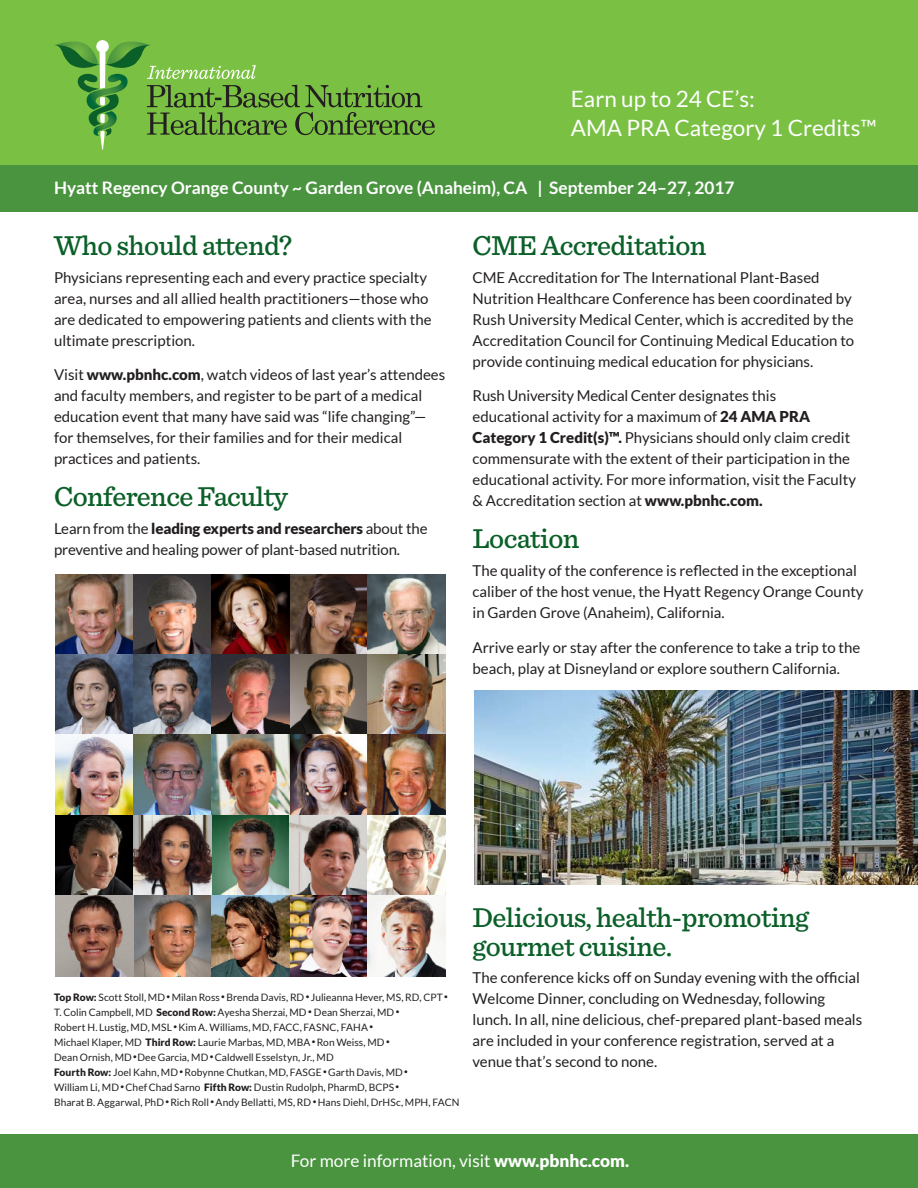
<style>
.page{position:relative;width:918px;height:1188px;background:#fff}
.page>*{position:absolute;margin:0;border:0;box-sizing:border-box;transform-origin:0 0}
.t1{font:500 28.5px/28.5px "Sentinel";letter-spacing:-.02em;color:#0b5f28}
.t2{font:22.5px/28.5px "Lato";color:#fff}
.t3{font:700 17.25px "Lato";color:#fff}
.t4{font:17.25px "Lato";color:#fff}
.t5{font:15px/21px "Lato";color:#231f20}
.t6{font:10.2px/15px "Lato";letter-spacing:.005em;color:#231f20}
.s1{font-weight:900}
.s2{font-size:7.5px}
</style>
<div class="page">
<div style="left:0;top:0;width:918px;height:212px;background:#7ac143"></div>
<div style="left:0;top:1134px;width:918px;height:54px;background:#4a943f"></div>
<div style="left:0;top:165px;width:918px;height:47px;background:#4a943f"></div>
<svg style="left:54px;top:40px;width:381px;height:110px"></svg>
<img style="left:474px;top:691px;width:444px;height:194px">
<img style="left:55px;top:574px;width:391px;height:402px">
<h2 class="t2" style="left:571px;top:85px;width:307px">Earn up to 24 CE’s:<br>AMA PRA Category 1 Credits™</h2>
<p class="t3" style="left:54px;top:178px;width:682px">Hyatt Regency Orange County ~ Garden Grove (Anaheim), CA | September 24–27, 2017</p>
<h1 class="t1" style="left:54px;top:230px;width:240px">Who should attend?</h1>
<p class="t5" style="left:54px;top:267px;width:379px">Physicians representing each and every practice specialty area, nurses and all allied health practitioners—those who are dedicated to empowering patients and clients with the ultimate prescription.</p>
<p class="t5" style="left:54px;top:364px;width:393px">Visit <span class="s1">www.pbnhc.com</span>, watch videos of last year’s attendees and faculty members, and register to be part of a medical education event that many have said was “life changing”— for themselves, for their families and for their medical practices and patients.</p>
<h1 class="t1" style="left:54px;top:481px;width:235px">Conference Faculty</h1>
<p class="t5" style="left:54px;top:518px;width:375px">Learn from the <span class="s1">leading experts and researchers</span> about the preventive and healing power of plant-based nutrition.</p>
<h1 class="t1" style="left:472px;top:230px;width:236px">CME Accreditation</h1>
<p class="t5" style="left:472px;top:267px;width:383px">CME Accreditation for The International Plant-Based Nutrition Healthcare Conference has been coordinated by Rush University Medical Center, which is accredited by the Accreditation Council for Continuing Medical Education to provide continuing medical education for physicians.</p>
<p class="t5" style="left:472px;top:385px;width:385px">Rush University Medical Center designates this educational activity for a maximum of <span class="s1">24 AMA PRA Category 1 Credit(s)™.</span> Physicians should only claim credit commensurate with the extent of their participation in the educational activity. For more information, visit the Faculty &amp; Accreditation section at <span class="s1">www.pbnhc.com.</span></p>
<h1 class="t1" style="left:472px;top:523px;width:109px">Location</h1>
<p class="t5" style="left:472px;top:560px;width:393px">The quality of the conference is reflected in the exceptional caliber of the host venue, the Hyatt Regency Orange County in Garden Grove (Anaheim), California.</p>
<p class="t5" style="left:472px;top:637px;width:389px">Arrive early or stay after the conference to take a trip to the beach, play at Disneyland or explore southern California.</p>
<p class="t6" style="left:54px;top:989px;width:407px"><span class="s1">Top Row:</span> Scott Stoll, MD<span class="s2">•</span>Milan Ross<span class="s2">•</span>Brenda Davis, RD<span class="s2">•</span> Julieanna Hever, MS, RD, CPT<span class="s2">•<br></span>T. Colin Campbell, MD <span class="s1">Second Row:</span> Ayesha Sherzai, MD<span class="s2">•</span> Dean Sherzai, MD<span class="s2">•<br></span>Robert H. Lustig, MD, MSL<span class="s2">•</span>Kim A. Williams, MD, FACC, FASNC, FAHA<span class="s2">•<br></span>Michael Klaper, MD <span class="s1">Third Row:</span> Laurie Marbas, MD, MBA<span class="s2">•</span>Ron Weiss, MD<span class="s2">•<br></span>Dean Ornish, MD<span class="s2">•</span>Dee Garcia, MD<span class="s2">•</span>Caldwell Esselstyn, Jr., MD<br><span class="s1">Fourth Row:</span> Joel Kahn, MD<span class="s2">•</span>Robynne Chutkan, MD, FASGE<span class="s2">•</span>Garth Davis, MD<span class="s2">•<br></span>William Li, MD<span class="s2">•</span>Chef Chad Sarno <span class="s1">Fifth Row:</span> Dustin Rudolph, PharmD, BCPS<span class="s2">•<br></span>Bharat B. Aggarwal, PhD<span class="s2">•</span>Rich Roll<span class="s2">•</span>Andy Bellatti, MS, RD<span class="s2">•</span>Hans Diehl, DrHSc, MPH, FACN</p>
<h1 class="t1" style="left:472px;top:902px;width:338px">Delicious, health-promoting gourmet cuisine.</h1>
<p class="t5" style="left:472px;top:967px;width:391px">The conference kicks off on Sunday evening with the official Welcome Dinner, concluding on Wednesday, following lunch. In all, nine delicious, chef-prepared plant-based meals are included in your conference registration, served at a venue that’s second to none.</p>
<p class="t4" style="left:291px;top:1152px;width:340px">For more information, visit <span class="s1">www.pbnhc.com.</span></p>
</div>
